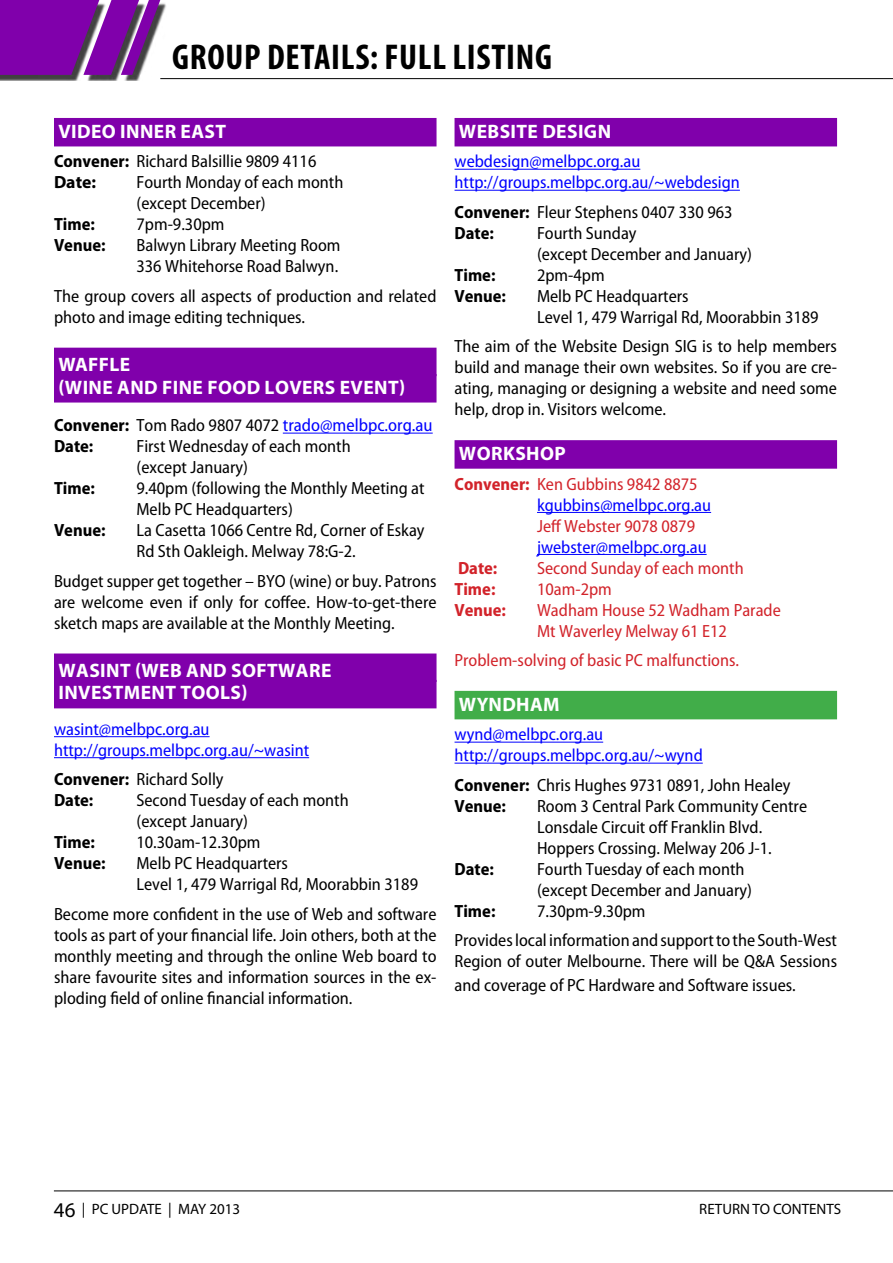
<style>
.page{position:relative;width:893px;height:1263px;background:#fff}
.page>*{position:absolute;margin:0;border:0;box-sizing:border-box;transform-origin:0 0}
.H0_STRAP_page_headin{font:700 condensed 36px "Myriad Pro";letter-spacing:.02em;color:#000}
.SIG_DETAILS_H3_NAME{font:700 19.5px "Myriad Pro";letter-spacing:.02em;color:#fff}
.SIG_DETAILS_date_etc{font:semi-condensed 18px "Myriad Pro";color:#00f}
.SIG_DETAILS_date_etc-2{font:semi-condensed 17.7px/21px "Myriad Pro";color:#000}
.SIG_DETAILS_body_tex{font:semi-condensed 17.7px/21px "Myriad Pro";color:#000;text-align:justify}
.SIG_DETAILS_email_an{font:semi-condensed 17.7px/21px "Myriad Pro";color:#00f}
.SIG_DETAILS_date_etc-3{font:semi-condensed 17.7px/21px "Myriad Pro";color:#00f}
.SIG_DETAILS_date_etc-4{font:semi-condensed 17.7px/21px "Myriad Pro";color:#d2232a}
.SIG_DETAILS_date_etc-5{font:700 semi-condensed 17.7px "Myriad Pro";color:#000}
.SIG_DETAILS_body_tex-2{font:semi-condensed 17.7px "Myriad Pro";color:#d2232a}
.SIG_DETAILS_date_etc-6{font:700 semi-condensed 17.7px "Myriad Pro";color:#d2232a}
.SIG_DETAILS_date_etc-7{font:700 17.7px "Myriad Pro";color:#000}
.t1{font:15px "Myriad Pro";color:#000}
.s1{font-weight:700}
.s2{font-weight:700;font-size:17.7px;color:#000}
.s3{font-size:17.7px;color:#000}
.s4{font-weight:700;color:#d2232a}
.s5{color:#d2232a}
.s6{font-size:21px}
</style>
<div class="page">
<div style="left:0;top:3px;width:167px;height:78px;background:#000;opacity:.75"></div>
<svg style="left:0;top:0;width:160px;height:75px;background:#8522a7"></svg>
<div style="left:54px;top:118px;width:382px;height:28px;background:#8000ab"></div>
<div style="left:54px;top:348px;width:382px;height:28px;background:#8000ab"></div>
<div style="left:54px;top:374px;width:382px;height:28px;background:#8000ab"></div>
<hr style="left:283px;top:433px;width:150px;height:1px;background:#00f">
<div style="left:54px;top:653px;width:382px;height:29px;background:#8000ab"></div>
<div style="left:54px;top:680px;width:382px;height:28px;background:#8000ab"></div>
<hr style="left:54px;top:736px;width:156px;height:1px;background:#00f">
<hr style="left:54px;top:757px;width:255px;height:1px;background:#00f">
<div style="left:454px;top:118px;width:383px;height:28px;background:#8000ab"></div>
<hr style="left:454px;top:169px;width:186px;height:1px;background:#00f">
<hr style="left:454px;top:190px;width:286px;height:1px;background:#00f">
<div style="left:454px;top:440px;width:383px;height:29px;background:#8000ab"></div>
<hr style="left:537px;top:512px;width:174px;height:1px;background:#00f">
<hr style="left:537px;top:554px;width:170px;height:1px;background:#00f">
<div style="left:454px;top:691px;width:383px;height:28px;background:#41ad49"></div>
<hr style="left:454px;top:742px;width:149px;height:1px;background:#00f">
<hr style="left:454px;top:763px;width:249px;height:1px;background:#00f">
<hr style="left:160px;top:78px;width:733px;height:1px;background:#000">
<hr style="left:54px;top:1190px;width:839px;height:1px;background:#000">
<p class="H0_STRAP_page_headin" style="left:172px;top:34px;width:382px">GROUP DETAILS: FULL LISTING</p>
<p class="SIG_DETAILS_H3_NAME" style="left:58px;top:119px;width:169px">VIDEO INNER EAST</p>
<p class="SIG_DETAILS_date_etc-2" style="left:54px;top:151px;width:264px"><span class="s1">Convener:</span> Richard Balsillie 9809 4116</p>
<p class="SIG_DETAILS_date_etc-7" style="left:54px;top:171px;width:44px">Date:</p>
<p class="SIG_DETAILS_date_etc-2" style="left:136px;top:172px;width:208px">Fourth Monday of each month (except December)</p>
<p class="SIG_DETAILS_date_etc-5" style="left:54px;top:213px;width:42px">Time:</p>
<p class="SIG_DETAILS_date_etc-2" style="left:136px;top:214px;width:90px">7pm-9.30pm</p>
<p class="SIG_DETAILS_date_etc-5" style="left:54px;top:234px;width:53px">Venue:</p>
<p class="SIG_DETAILS_date_etc-2" style="left:136px;top:235px;width:206px">Balwyn Library Meeting Room<br>336 Whitehorse Road Balwyn.</p>
<p class="SIG_DETAILS_body_tex" style="left:54px;top:285px;width:384px">The group covers all aspects of production and related photo and image editing techniques.</p>
<p class="SIG_DETAILS_H3_NAME" style="left:58px;top:351px;width:73px">WAFFLE</p>
<p class="SIG_DETAILS_H3_NAME" style="left:58px;top:374px;width:348px">(WINE AND FINE FOOD LOVERS EVENT)</p>
<p class="SIG_DETAILS_date_etc" style="left:54px;top:414px;width:380px"><span class="s2">Convener:</span> <span class="s3">Tom Rado 9807 4072</span> trado@melbpc.org.au</p>
<p class="SIG_DETAILS_date_etc-5" style="left:54px;top:435px;width:41px">Date:</p>
<p class="SIG_DETAILS_date_etc-2" style="left:136px;top:436px;width:216px">First Wednesday of each month (except January)</p>
<p class="SIG_DETAILS_date_etc-5" style="left:54px;top:477px;width:42px">Time:</p>
<p class="SIG_DETAILS_date_etc-2" style="left:136px;top:478px;width:290px">9.40pm (following the Monthly Meeting at<br>Melb PC Headquarters)</p>
<p class="SIG_DETAILS_date_etc-5" style="left:54px;top:519px;width:53px">Venue:</p>
<p class="SIG_DETAILS_date_etc-2" style="left:136px;top:520px;width:290px">La Casetta 1066 Centre Rd, Corner of Eskay<br>Rd Sth Oakleigh. Melway 78:G-2.</p>
<p class="SIG_DETAILS_body_tex" style="left:54px;top:570px;width:384px">Budget supper get together – BYO (wine) or buy. Patrons are welcome even if only for coffee. How-to-get-there sketch maps are available at the Monthly Meeting.</p>
<p class="SIG_DETAILS_H3_NAME" style="left:58px;top:657px;width:274px">WASINT (WEB AND SOFTWARE</p>
<p class="SIG_DETAILS_H3_NAME" style="left:58px;top:680px;width:191px">INVESTMENT TOOLS)</p>
<p class="SIG_DETAILS_email_an" style="left:54px;top:718px;width:257px">wasint@melbpc.org.au http://groups.melbpc.org.au/~wasint</p>
<p class="SIG_DETAILS_date_etc-2" style="left:54px;top:769px;width:171px"><span class="s1">Convener:</span> Richard Solly</p>
<p class="SIG_DETAILS_date_etc-5" style="left:54px;top:789px;width:41px">Date:</p>
<p class="SIG_DETAILS_date_etc-2" style="left:136px;top:790px;width:214px">Second Tuesday of each month (except January)</p>
<p class="SIG_DETAILS_date_etc-5" style="left:54px;top:831px;width:42px">Time:</p>
<p class="SIG_DETAILS_date_etc-2" style="left:136px;top:832px;width:126px">10.30am-12.30pm</p>
<p class="SIG_DETAILS_date_etc-5" style="left:54px;top:852px;width:53px">Venue:</p>
<p class="SIG_DETAILS_date_etc-2" style="left:136px;top:853px;width:283px">Melb PC Headquarters<br>Level 1, 479 Warrigal Rd, Moorabbin 3189</p>
<p class="SIG_DETAILS_body_tex" style="left:54px;top:903px;width:384px">Become more confident in the use of Web and software tools as part of your financial life. Join others, both at the monthly meeting and through the online Web board to share favourite sites and information sources in the ex&shy;ploding field of online financial information.</p>
<p class="SIG_DETAILS_H3_NAME" style="left:459px;top:119px;width:154px">WEBSITE DESIGN</p>
<p class="SIG_DETAILS_email_an" style="left:454px;top:151px;width:287px">webdesign@melbpc.org.au http://groups.melbpc.org.au/~webdesign</p>
<p class="SIG_DETAILS_date_etc-2" style="left:454px;top:201px;width:280px"><span class="s1">Convener:</span> Fleur Stephens 0407 330 963</p>
<p class="SIG_DETAILS_date_etc-5" style="left:455px;top:222px;width:41px">Date:</p>
<p class="SIG_DETAILS_date_etc-2" style="left:537px;top:222px;width:216px">Fourth Sunday<br>(except December and January)</p>
<p class="SIG_DETAILS_date_etc-5" style="left:455px;top:264px;width:42px">Time:</p>
<p class="SIG_DETAILS_date_etc-2" style="left:537px;top:264px;width:69px">2pm-4pm</p>
<p class="SIG_DETAILS_date_etc-5" style="left:454px;top:285px;width:53px">Venue:</p>
<p class="SIG_DETAILS_date_etc-2" style="left:537px;top:285px;width:283px">Melb PC Headquarters<br>Level 1, 479 Warrigal Rd, Moorabbin 3189</p>
<p class="SIG_DETAILS_body_tex" style="left:455px;top:336px;width:384px">The aim of the Website Design SIG is to help members build and manage their own websites. So if you are cre&shy;ating, managing or designing a website and need some help, drop in. Visitors welcome.</p>
<p class="SIG_DETAILS_H3_NAME" style="left:459px;top:441px;width:108px">WORKSHOP</p>
<p class="SIG_DETAILS_date_etc-3" style="left:537px;top:473px;width:176px;text-indent:-82px"><span class="s4">Convener:</span> <span class="s5">Ken Gubbins 9842 8875 </span>kgubbins@melbpc.org.au<br><span class="s5">Jeff Webster 9078 0879 </span>jwebster@melbpc.org.au</p>
<p class="SIG_DETAILS_date_etc-6" style="left:458px;top:556px;width:41px">Date:</p>
<p class="SIG_DETAILS_date_etc-4" style="left:537px;top:557px;width:208px">Second Sunday of each month</p>
<p class="SIG_DETAILS_date_etc-6" style="left:454px;top:577px;width:42px">Time:</p>
<p class="SIG_DETAILS_date_etc-4" style="left:537px;top:578px;width:76px">10am-2pm</p>
<p class="SIG_DETAILS_date_etc-6" style="left:454px;top:598px;width:53px">Venue:</p>
<p class="SIG_DETAILS_date_etc-4" style="left:537px;top:599px;width:245px">Wadham House 52 Wadham Parade<br>Mt Waverley Melway 61 E12</p>
<p class="SIG_DETAILS_body_tex-2" style="left:455px;top:649px;width:286px">Problem-solving of basic PC malfunctions.</p>
<p class="SIG_DETAILS_H3_NAME" style="left:459px;top:691px;width:102px">WYNDHAM</p>
<p class="SIG_DETAILS_email_an" style="left:454px;top:724px;width:250px">wynd@melbpc.org.au http://groups.melbpc.org.au/~wynd</p>
<p class="SIG_DETAILS_date_etc-2" style="left:454px;top:774px;width:337px"><span class="s1">Convener:</span> Chris Hughes 9731 0891, John Healey</p>
<p class="SIG_DETAILS_date_etc-5" style="left:454px;top:794px;width:53px">Venue:</p>
<p class="SIG_DETAILS_date_etc-2" style="left:537px;top:795px;width:272px">Room 3 Central Park Community Centre<br>Lonsdale Circuit off Franklin Blvd.<br>Hoppers Crossing. Melway 206 J-1.</p>
<p class="SIG_DETAILS_date_etc-5" style="left:454px;top:857px;width:41px">Date:</p>
<p class="SIG_DETAILS_date_etc-2" style="left:537px;top:858px;width:216px">Fourth Tuesday of each month (except December and January)</p>
<p class="SIG_DETAILS_date_etc-5" style="left:454px;top:899px;width:42px">Time:</p>
<p class="SIG_DETAILS_date_etc-2" style="left:537px;top:900px;width:110px">7.30pm-9.30pm</p>
<p class="SIG_DETAILS_body_tex" style="left:455px;top:930px;width:384px">Provides local information and support to the South-West<br>Region of outer Melbourne. There will be Q&amp;A Sessions</p>
<p class="SIG_DETAILS_body_tex" style="left:455px;top:974px;width:343px">and coverage of PC Hardware and Software issues.</p>
<p class="t1" style="left:54px;top:1199px;width:188px"><span class="s6">46</span> | PC UPDATE | MAY 2013</p>
<p class="t1" style="left:699px;top:1199px;width:143px">RETURN TO CONTENTS</p>
</div>
